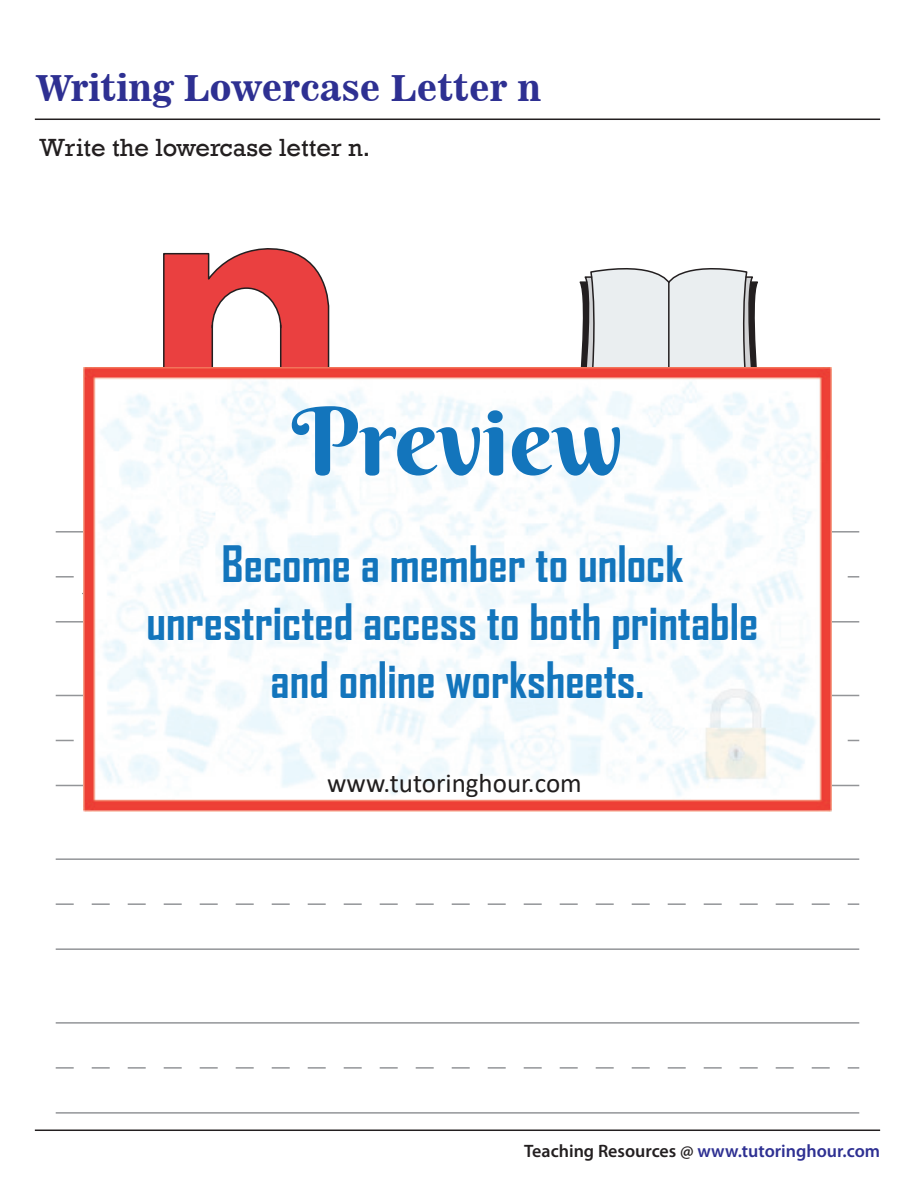
<style>
.page{position:relative;width:918px;height:1188px;background:#fff}
.page>*{position:absolute;margin:0;border:0;box-sizing:border-box;transform-origin:0 0}
.t1{font:94.05px "Berkshire Swash";color:#1375bc}
.t2{font:700 48px/57.6px "Agency FB";color:#1375bc;text-align:center}
.t3{font:36px "News 701 BT Bold A";color:#2e3092}
.t4{font:27px "Calibri";color:#211e1e}
.t5{font:25.5px "Rockwell";color:#231f20}
.t6{font:600 18px "Myriad Pro";color:#2e3092}
.s1{color:#231f20}
</style>
<div class="page">
<hr style="left:35px;top:119px;width:845px;height:1px;background:#231f20">
<hr style="left:35px;top:1130px;width:845px;height:1px;background:#231f20">
<svg style="left:162px;top:248px;width:168px;height:120px"></svg>
<svg style="left:577px;top:268px;width:184px;height:100px;background:#d6d7d9"></svg>
<hr style="left:56px;top:531px;width:803px;height:2px;background:#939598">
<svg style="left:56px;top:563px;width:803px;height:62px"></svg>
<hr style="left:56px;top:785px;width:803px;height:1px;background:#939598">
<hr style="left:56px;top:695px;width:803px;height:1px;background:#939598">
<svg style="left:56px;top:740px;width:803px;height:1px"></svg>
<hr style="left:56px;top:948px;width:803px;height:2px;background:#939598">
<hr style="left:56px;top:858px;width:803px;height:2px;background:#939598">
<svg style="left:56px;top:903px;width:803px;height:2px"></svg>
<hr style="left:56px;top:1112px;width:803px;height:2px;background:#939598">
<hr style="left:56px;top:1022px;width:803px;height:2px;background:#939598">
<svg style="left:56px;top:1067px;width:803px;height:2px"></svg>
<img style="left:84px;top:368px;width:747px;height:443px">
<p class="t3" style="left:36px;top:72px;width:507px">Writing Lowercase Letter n</p>
<p class="t5" style="left:39px;top:132px;width:332px">Write the lowercase letter n.</p>
<h1 class="t1" style="left:292px;top:387px;width:333px">Preview</h1>
<p class="t2" style="left:147px;top:539px;width:613px">Become a member to unlock unrestricted access to both printable and online worksheets.</p>
<p class="t4" style="left:327px;top:774px;width:256px">www.tutoringhour.com</p>
<p class="t6" style="left:524px;top:1144px;width:357px"><span class="s1">Teaching Resources @</span> www.tutoringhour.com</p>
</div>
